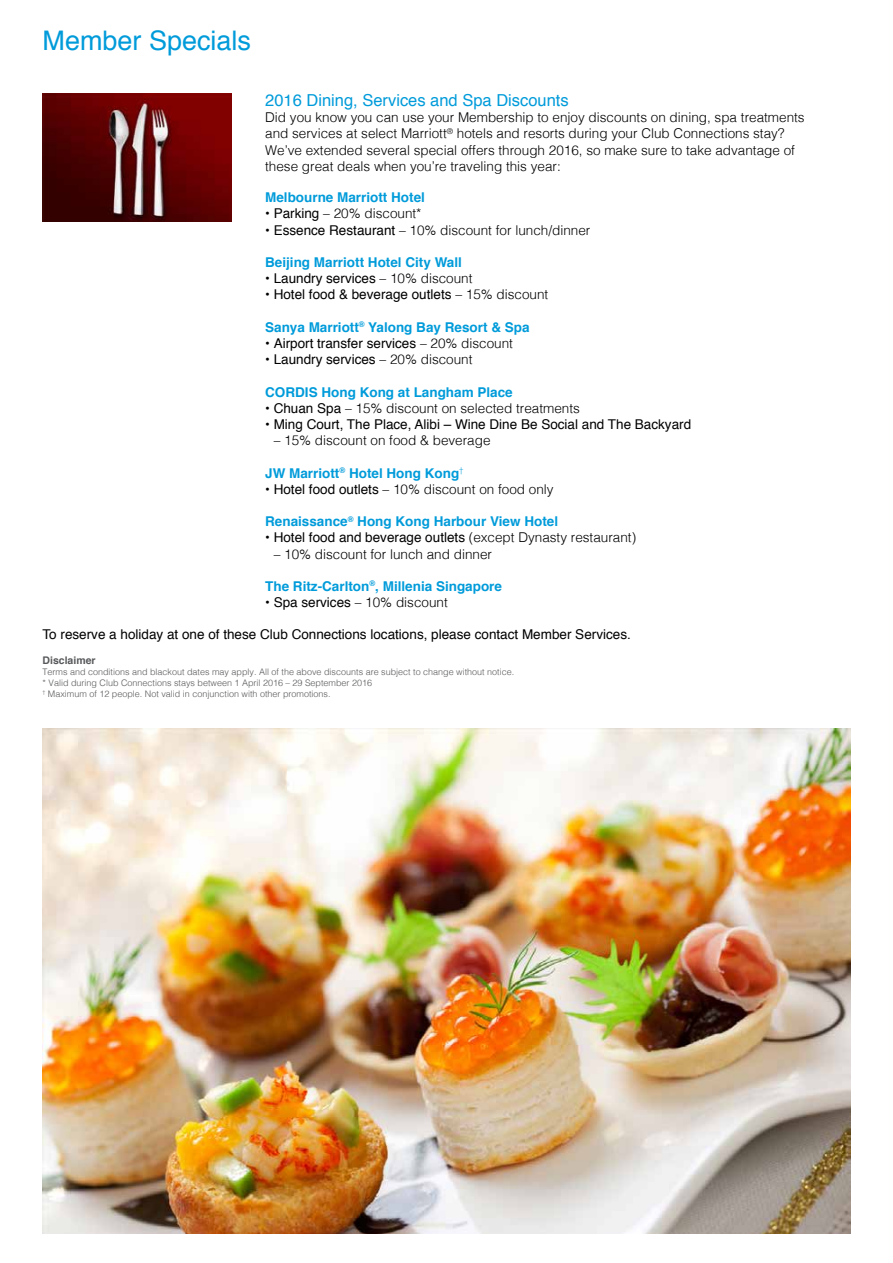
<style>
.page{position:relative;width:893px;height:1263px;background:#fff}
.page>*{position:absolute;margin:0;border:0;box-sizing:border-box;transform-origin:0 0}
.t1{font:27px "Helvetica";color:#009bda}
.t2{font:16.5px "Helvetica";color:#009bda}
.t3{font:300 13.5px/16.2px "Helvetica";color:#000}
.t4{font:13.5px "Helvetica";color:#000}
.t5{font:700 13.5px "Helvetica";color:#009bda}
.t6{font:700 10.5px "Helvetica";color:#58595b}
.t7{font:300 9px/10.8px "Helvetica";color:#58595b}
.s1{font-weight:400}
.s2{font-weight:300}
</style>
<div class="page">
<img style="left:43px;top:94px;width:188px;height:127px">
<img style="left:43px;top:729px;width:807px;height:504px">
<h1 class="t1" style="left:43px;top:20px;width:210px">Member Specials</h1>
<p class="t2" style="left:265px;top:87px;width:305px">2016 Dining, Services and Spa Discounts</p>
<p class="t3" style="left:265px;top:108px;width:541px">Did you know you can use your Membership to enjoy discounts on dining, spa treatments and services at select Marriott<sup>®</sup> hotels and resorts during your Club Connections stay?<br>We’ve extended several special offers through 2016, so make sure to take advantage of these great deals when you’re traveling this year:</p>
<p class="t5" style="left:265px;top:186px;width:161px">Melbourne Marriott Hotel</p>
<p class="t3" style="left:265px;top:204px;width:158px"><span class="s1">• Parking</span> – 20% discount*</p>
<p class="t3" style="left:265px;top:221px;width:327px"><span class="s1">• Essence Restaurant</span> – 10% discount for lunch/dinner</p>
<p class="t5" style="left:265px;top:251px;width:198px">Beijing Marriott Hotel City Wall</p>
<p class="t4" style="left:265px;top:268px;width:209px">• Laundry services <span class="s2">– 10% discount</span></p>
<p class="t4" style="left:265px;top:284px;width:285px">• Hotel food &amp; beverage outlets <span class="s2">– 15% discount</span></p>
<p class="t5" style="left:265px;top:316px;width:266px">Sanya Marriott<sup>®</sup> Yalong Bay Resort &amp; Spa</p>
<p class="t4" style="left:265px;top:333px;width:249px">• Airport transfer services <span class="s2">– 20% discount</span></p>
<p class="t4" style="left:265px;top:349px;width:209px">• Laundry services <span class="s2">– 20% discount</span></p>
<p class="t5" style="left:265px;top:381px;width:249px">CORDIS Hong Kong at Langham Place</p>
<p class="t3" style="left:265px;top:399px;width:316px"><span class="s1">• Chuan Spa</span> – 15% discount on selected treatments</p>
<p class="t4" style="left:265px;top:414px;width:427px">• Ming Court, The Place, Alibi – Wine Dine Be Social and The Backyard</p>
<p class="t3" style="left:274px;top:431px;width:218px">– 15% discount on food &amp; beverage</p>
<p class="t5" style="left:265px;top:462px;width:200px">JW Marriott<sup>®</sup> Hotel Hong Kong<sup>†</sup></p>
<p class="t3" style="left:265px;top:480px;width:290px"><span class="s1">• Hotel food outlets</span> – 10% discount on food only</p>
<p class="t5" style="left:265px;top:510px;width:294px">Renaissance<sup>®</sup> Hong Kong Harbour View Hotel</p>
<p class="t4" style="left:265px;top:527px;width:372px">• Hotel food and beverage outlets <span class="s2">(except Dynasty restaurant)</span></p>
<p class="t3" style="left:274px;top:545px;width:220px">– 10% discount for lunch and dinner</p>
<p class="t5" style="left:265px;top:575px;width:238px">The Ritz-Carlton<sup>®</sup>, Millenia Singapore</p>
<p class="t4" style="left:265px;top:592px;width:184px">• Spa services <span class="s2">– 10% discount</span></p>
<p class="t4" style="left:43px;top:624px;width:590px">To reserve a holiday at one of these Club Connections locations, please contact Member Services.</p>
<p class="t6" style="left:43px;top:652px;width:55px">Disclaimer</p>
<p class="t7" style="left:43px;top:666px;width:473px">Terms and conditions and blackout dates may apply. All of the above discounts are subject to change without notice. * Valid during Club Connections stays between 1 April 2016 – 29 September 2016<br><sup>†</sup> Maximum of 12 people. Not valid in conjunction with other promotions.</p>
</div>
